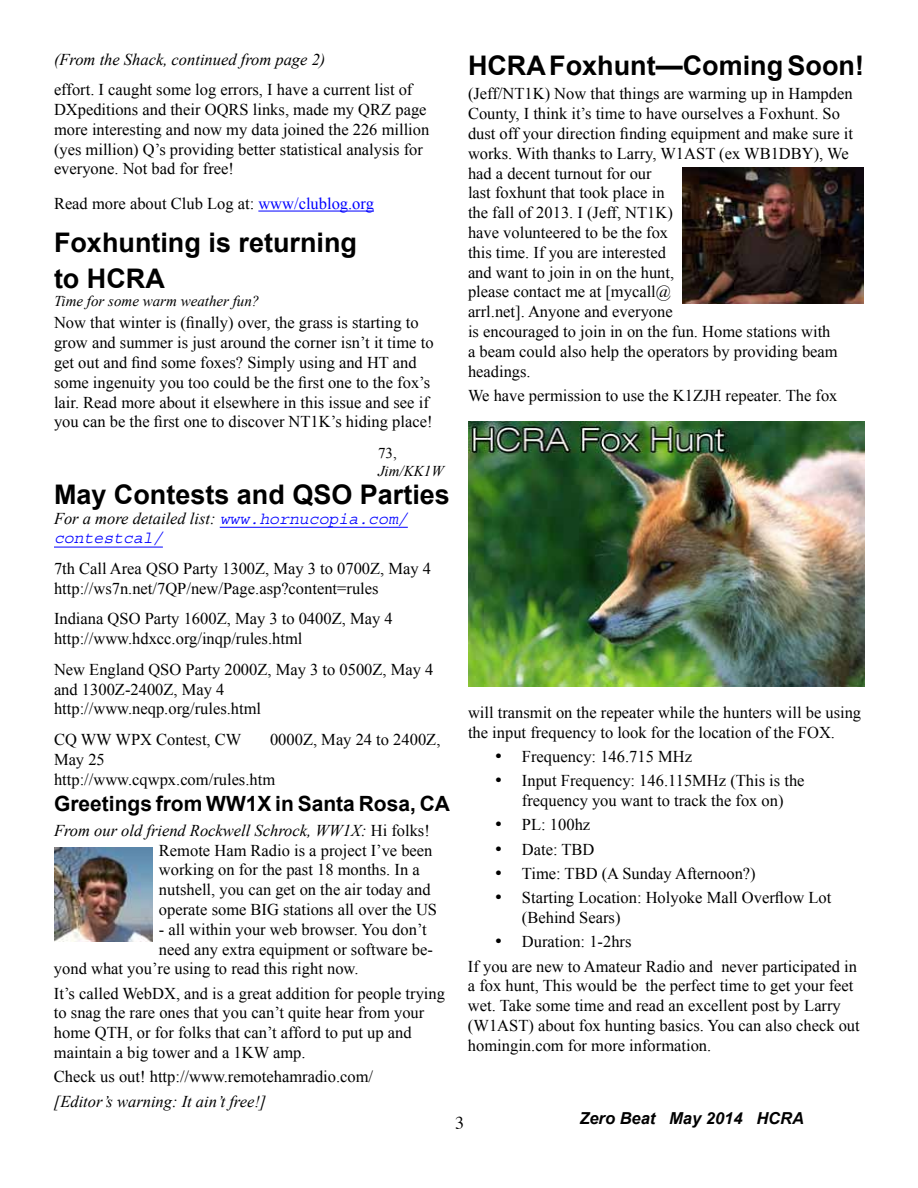
<style>
.page{position:relative;width:918px;height:1188px;background:#fff}
.page>*{position:absolute;margin:0;border:0;box-sizing:border-box;transform-origin:0 0}
.t1{font:700 27px/35.4px "Arial";color:#000}
.t2{font:700 21px "Arial";color:#000}
.t3{font:18px "Times";color:#000}
.t4{font:16.5px/19.8px "Times New Roman";color:#000}
.t5{font:italic 16.5px "Times New Roman";color:#000}
.t6{font:italic 700 16.5px "Arial";color:#000}
.t7{font:italic 16.5px "Courier";color:#00f}
.t8{font:italic 15px "Times New Roman";color:#000}
.t9{font:15px "Times New Roman";color:#000}
.s1{color:#00f}
.s2{font-family:"Courier";color:#00f}
.s3{font-style:italic}
</style>
<div class="page">
<hr style="left:258px;top:211px;width:116px;height:1px;background:#00f">
<hr style="left:220px;top:527px;width:188px;height:1px;background:#00f">
<hr style="left:54px;top:547px;width:109px;height:1px;background:#00f">
<img style="left:468px;top:422px;width:396px;height:264px">
<img style="left:683px;top:168px;width:181px;height:136px">
<img style="left:54px;top:848px;width:99px;height:93px">
<p class="t5" style="left:54px;top:49px;width:273px">(From the Shack, continued from page 2)</p>
<p class="t4" style="left:54px;top:80px;width:377px">effort. I caught some log errors, I have a current list of DXpeditions and their OQRS links, made my QRZ page more interesting and now my data joined the 226 million (yes million) Q’s providing better statistical analysis for everyone. Not bad for free!</p>
<p class="t4" style="left:54px;top:194px;width:322px">Read more about Club Log at: <span class="s1">www/clublog.org</span></p>
<h1 class="t1" style="left:54px;top:226px;width:305px">Foxhunting is returning to HCRA</h1>
<p class="t8" style="left:54px;top:290px;width:207px">Time for some warm weather fun?</p>
<p class="t4" style="left:54px;top:313px;width:381px">Now that winter is (finally) over, the grass is starting to grow and summer is just around the corner isn’t it time to get out and find some foxes? Simply using and HT and some ingenuity you too could be the first one to the fox’s lair. Read more about it elsewhere in this issue and see if you can be the first one to discover NT1K’s hiding place!</p>
<p class="t9" style="left:378px;top:443px;width:20px">73,</p>
<p class="t8" style="left:378px;top:460px;width:67px">Jim/KK1W</p>
<h1 class="t1" style="left:468px;top:49px;width:398px">HCRA Foxhunt—Coming Soon!</h1>
<p class="t4" style="left:468px;top:84px;width:387px">(Jeff/NT1K) Now that things are warming up in Hampden County, I think it’s time to have ourselves a Foxhunt. So dust off your direction finding equipment and make sure it works. With thanks to Larry, W1AST (ex WB1DBY), We had a decent turnout for our<br>last foxhunt that took place in<br>the fall of 2013. I (Jeff, NT1K)<br>have volunteered to be the fox<br>this time. If you are interested<br>and want to join in on the hunt,<br>please contact me at [mycall@<br>arrl.net]. Anyone and everyone<br>is encouraged to join in on the fun. Home stations with<br>a beam could also help the operators by providing beam headings.</p>
<p class="t4" style="left:468px;top:385px;width:371px">We have permission to use the K1ZJH repeater. The fox</p>
<h1 class="t1" style="left:54px;top:478px;width:397px">May Contests and QSO Parties</h1>
<p class="t5" style="left:54px;top:507px;width:355px">For a more detailed list: <span class="s2">www.hornucopia.com/</span></p>
<p class="t7" style="left:54px;top:530px;width:110px">contestcal/</p>
<p class="t4" style="left:54px;top:558px;width:379px">7th Call Area QSO Party 1300Z, May 3 to 0700Z, May 4 http://ws7n.net/7QP/new/Page.asp?content=rules</p>
<p class="t4" style="left:54px;top:609px;width:340px">Indiana QSO Party 1600Z, May 3 to 0400Z, May 4 http://www.hdxcc.org/inqp/rules.html</p>
<p class="t4" style="left:54px;top:659px;width:381px">New England QSO Party 2000Z, May 3 to 0500Z, May 4 and 1300Z-2400Z, May 4 http://www.neqp.org/rules.html</p>
<p class="t4" style="left:54px;top:729px;width:189px">CQ WW WPX Contest, CW</p>
<p class="t4" style="left:270px;top:729px;width:172px">0000Z, May 24 to 2400Z,</p>
<p class="t4" style="left:54px;top:749px;width:223px">May 25 http://www.cqwpx.com/rules.htm</p>
<p class="t4" style="left:468px;top:702px;width:395px">will transmit on the repeater while the hunters will be using the input frequency to look for the location of the FOX.</p>
<p class="t4" style="left:495px;top:746px;width:199px">• Frequency: 146.715 MHz</p>
<p class="t4" style="left:495px;top:770px;width:311px;text-align:center">• Input Frequency: 146.115MHz (This is the frequency you want to track the fox on)</p>
<p class="t4" style="left:495px;top:815px;width:97px">• PL: 100hz</p>
<p class="t4" style="left:495px;top:839px;width:101px">• Date: TBD</p>
<p class="t4" style="left:495px;top:863px;width:262px">• Time: TBD (A Sunday Afternoon?)</p>
<p class="t4" style="left:522px;top:888px;width:311px;text-indent:-27px">• Starting Location: Holyoke Mall Overflow Lot (Behind Sears)</p>
<p class="t4" style="left:468px;top:929px;width:391px;line-height:24.3px;text-indent:27px">• Duration: 1-2hrs<br>If you are new to Amateur Radio and never participated in</p>
<p class="t4" style="left:468px;top:976px;width:393px">a fox hunt, This would be the perfect time to get your feet wet. Take some time and read an excellent post by Larry (W1AST) about fox hunting basics. You can also check out homingin.com for more information.</p>
<p class="t2" style="left:54px;top:790px;width:397px">Greetings from WW1X in Santa Rosa, CA</p>
<p class="t4" style="left:159px;top:820px;width:280px;text-indent:-105px"><span class="s3">From our old friend Rockwell Schrock, WW1X:</span> Hi folks!<br>Remote Ham Radio is a project I’ve been working on for the past 18 months. In a nutshell, you can get on the air today and operate some BIG stations all over the US</p>
<p class="t4" style="left:159px;top:919px;width:269px">- all within your web browser. You don’t</p>
<p class="t4" style="left:159px;top:939px;width:275px">need any extra equipment or software be-</p>
<p class="t4" style="left:54px;top:959px;width:306px">yond what you’re using to read this right now.</p>
<p class="t4" style="left:54px;top:983px;width:393px">It’s called WebDX, and is a great addition for people trying to snag the rare ones that you can’t quite hear from your home QTH, or for folks that can’t afford to put up and maintain a big tower and a 1KW amp.</p>
<p class="t4" style="left:54px;top:1067px;width:321px">Check us out! http://www.remotehamradio.com/</p>
<p class="t5" style="left:54px;top:1090px;width:214px">[Editor’s warning: It ain’t free!]</p>
<p class="t3" style="left:455px;top:1106px;width:10px">3</p>
<p class="t6" style="left:579px;top:1107px;width:226px">Zero Beat May 2014 HCRA</p>
</div>
